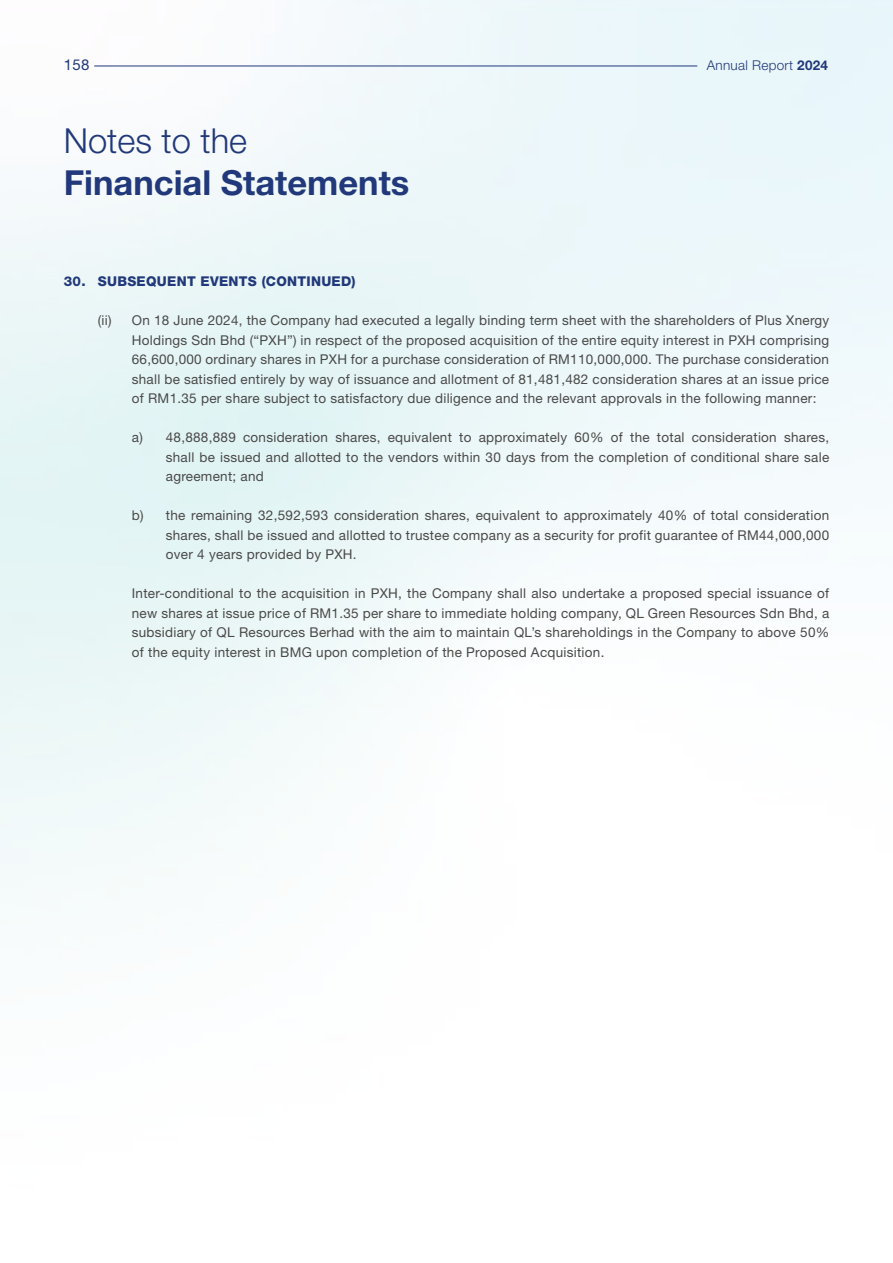
<style>
.page{position:relative;width:893px;height:1263px;background:#fff}
.page>*{position:absolute;margin:0;border:0;box-sizing:border-box;transform-origin:0 0}
.t1{font:700 34.5px "Helvetica Neue LT Std";color:#21397a}
.t2{font:300 34.5px "Helvetica Neue LT Std";color:#21397a}
.t3{font:15px "Helvetica Neue LT Std";color:#21397a}
.t4{font:13.5px/19.5px "Helvetica Neue LT Std";letter-spacing:.02em;color:#4a4948;text-align:justify}
.t5{font:800 13.5px "Helvetica Neue LT Std";letter-spacing:.02em;color:#21397a}
.t6{font:300 13.5px "Helvetica Neue LT Std";letter-spacing:.02em;color:#21397a}
.s1{font-weight:700}
</style>
<div class="page">
<hr style="left:94px;top:66px;width:603px;height:1px;background:#21397a">
<p class="t3" style="left:64px;top:56px;width:27px">158</p>
<p class="t6" style="left:707px;top:57px;width:123px">Annual Report <span class="s1">2024</span></p>
<h1 class="t2" style="left:64px;top:120px;width:185px">Notes to the</h1>
<h1 class="t1" style="left:64px;top:162px;width:347px">Financial Statements</h1>
<p class="t5" style="left:64px;top:273px;width:293px">30. SUBSEQUENT EVENTS (CONTINUED)</p>
<p class="t4" style="left:132px;top:310px;width:699px;text-indent:-34px">(ii) On 18 June 2024, the Company had executed a legally binding term sheet with the shareholders of Plus Xnergy Holdings Sdn Bhd (“PXH”) in respect of the proposed acquisition of the entire equity interest in PXH comprising 66,600,000 ordinary shares in PXH for a purchase consideration of RM110,000,000. The purchase consideration shall be satisfied entirely by way of issuance and allotment of 81,481,482 consideration shares at an issue price of RM1.35 per share subject to satisfactory due diligence and the relevant approvals in the following manner:</p>
<p class="t4" style="left:166px;top:427px;width:665px;text-indent:-34px">a) 48,888,889 consideration shares, equivalent to approximately 60% of the total consideration shares, shall be issued and allotted to the vendors within 30 days from the completion of conditional share sale agreement; and</p>
<p class="t4" style="left:166px;top:505px;width:665px;text-indent:-34px">b) the remaining 32,592,593 consideration shares, equivalent to approximately 40% of total consideration shares, shall be issued and allotted to trustee company as a security for profit guarantee of RM44,000,000 over 4 years provided by PXH.</p>
<p class="t4" style="left:132px;top:583px;width:699px">Inter-conditional to the acquisition in PXH, the Company shall also undertake a proposed special issuance of new shares at issue price of RM1.35 per share to immediate holding company, QL Green Resources Sdn Bhd, a subsidiary of QL Resources Berhad with the aim to maintain QL’s shareholdings in the Company to above 50% of the equity interest in BMG upon completion of the Proposed Acquisition.</p>
</div>
